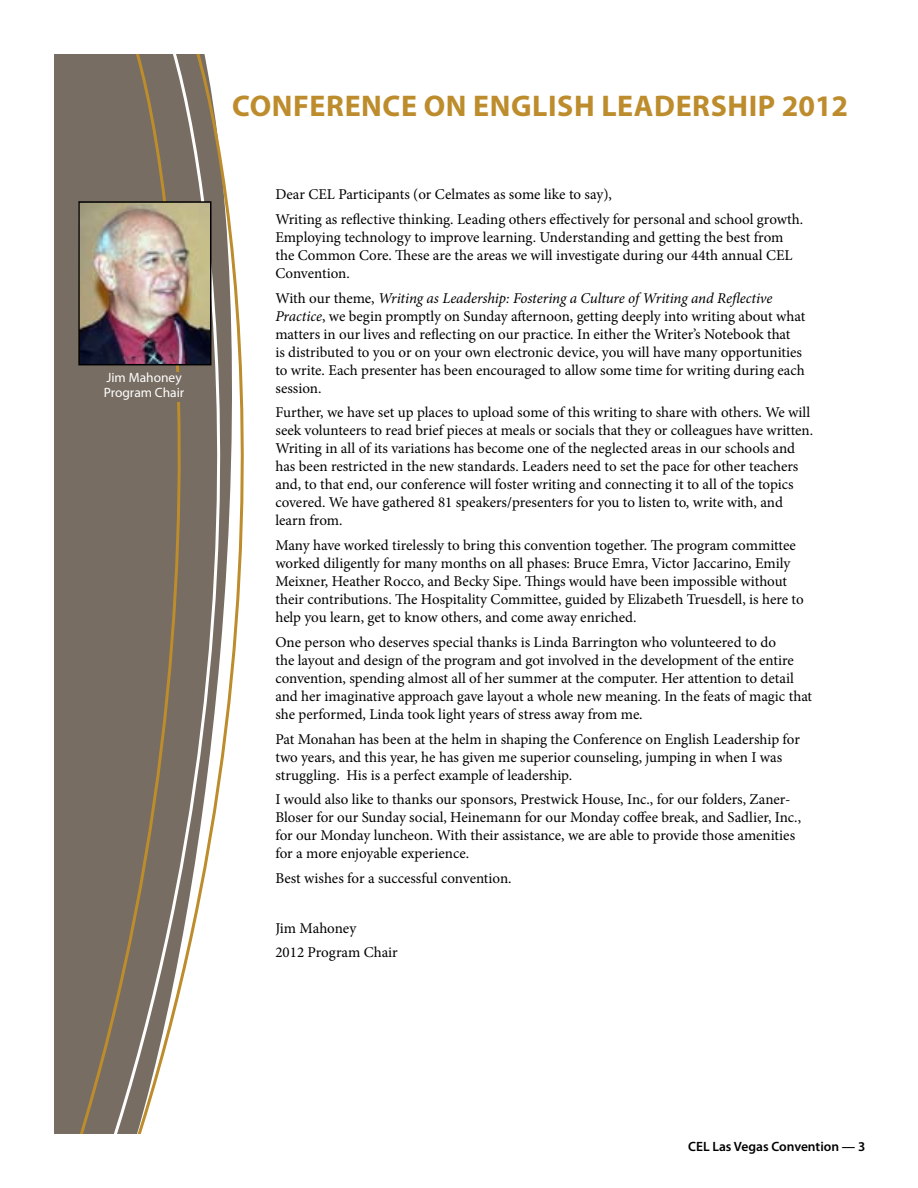
<style>
.page{position:relative;width:918px;height:1188px;background:#fff}
.page>*{position:absolute;margin:0;border:0;box-sizing:border-box;transform-origin:0 0}
.t1{font:700 30px "Myriad Pro";letter-spacing:.02em;color:#bd8c2c}
.t2{font:15px/18px "Minion Pro";letter-spacing:-.005em;color:#000}
.t3{font:600 13.5px "Myriad Pro";color:#000}
.t4{font:13.5px/15px "Myriad Pro";color:#fff}
.s1{font-style:italic}
</style>
<div class="page">
<svg style="left:55px;top:54px;width:189px;height:1080px"></svg>
<img style="left:81px;top:204px;width:128px;height:158px">
<div style="left:78px;top:201px;width:134px;height:164px;border:2px solid #000"></div>
<div style="left:78px;top:372px;width:132px;height:30px;background:#776d62"></div>
<p class="t4" style="left:104px;top:370px;width:82px">Jim Mahoney<br>Program Chair</p>
<h1 class="t1" style="left:232px;top:86px;width:79px">CONFERE</h1>
<h1 class="t1" style="left:361px;top:86px;width:167px">NCE ON ENGLISH</h1>
<h1 class="t1" style="left:601px;top:86px;width:71px">LEADERSHIP</h1>
<h1 class="t1" style="left:782px;top:86px;width:68px">2012</h1>
<p class="t2" style="left:275px;top:182px;width:529px;line-height:24.8px">Dear CEL Participants (or Celmates as some like to say),<br>Writing as reflective thinking. Leading others effectively for personal and school growth.</p>
<p class="t2" style="left:275px;top:228px;width:519px">Employing technology to improve learning. Understanding and getting the best from the Common Core. These are the areas we will investigate during our 44th annual CEL<br>Convention.</p>
<p class="t2" style="left:275px;top:289px;width:531px">With our theme, <span class="s1">Writing as Leadership: Fostering a Culture of Writing and Reflective Practice</span>, we begin promptly on Sunday afternoon, getting deeply into writing about what matters in our lives and reflecting on our practice. In either the Writer’s Notebook that<br>is distributed to you or on your own electronic device, you will have many opportunities to write. Each presenter has been encouraged to allow some time for writing during each session.</p>
<p class="t2" style="left:275px;top:404px;width:539px">Further, we have set up places to upload some of this writing to share with others. We will seek volunteers to read brief pieces at meals or socials that they or colleagues have written.<br>Writing in all of its variations has become one of the neglected areas in our schools and has been restricted in the new standards. Leaders need to set the pace for other teachers and, to that end, our conference will foster writing and connecting it to all of the topics covered. We have gathered 81 speakers/presenters for you to listen to, write with, and learn from.</p>
<p class="t2" style="left:275px;top:537px;width:530px">Many have worked tirelessly to bring this convention together. The program committee worked diligently for many months on all phases: Bruce Emra, Victor Jaccarino, Emily Meixner, Heather Rocco, and Becky Sipe. Things would have been impossible without their contributions. The Hospitality Committee, guided by Elizabeth Truesdell, is here to help you learn, get to know others, and come away enriched.</p>
<p class="t2" style="left:275px;top:633px;width:538px">One person who deserves special thanks is Linda Barrington who volunteered to do<br>the layout and design of the program and got involved in the development of the entire convention, spending almost all of her summer at the computer. Her attention to detail and her imaginative approach gave layout a whole new meaning. In the feats of magic that she performed, Linda took light years of stress away from me.</p>
<p class="t2" style="left:275px;top:730px;width:526px">Pat Monahan has been at the helm in shaping the Conference on English Leadership for two years, and this year, he has given me superior counseling, jumping in when I was struggling. His is a perfect example of leadership.</p>
<p class="t2" style="left:275px;top:791px;width:527px">I would also like to thanks our sponsors, Prestwick House, Inc., for our folders, Zaner-Bloser for our Sunday social, Heinemann for our Monday coffee break, and Sadlier, Inc., for our Monday luncheon. With their assistance, we are able to provide those amenities for a more enjoyable experience.</p>
<p class="t2" style="left:275px;top:870px;width:238px">Best wishes for a successful convention.</p>
<p class="t2" style="left:275px;top:916px;width:124px;line-height:24.8px">Jim Mahoney<br>2012 Program Chair</p>
<p class="t3" style="left:688px;top:1138px;width:179px">CEL Las Vegas Convention — 3</p>
</div>
